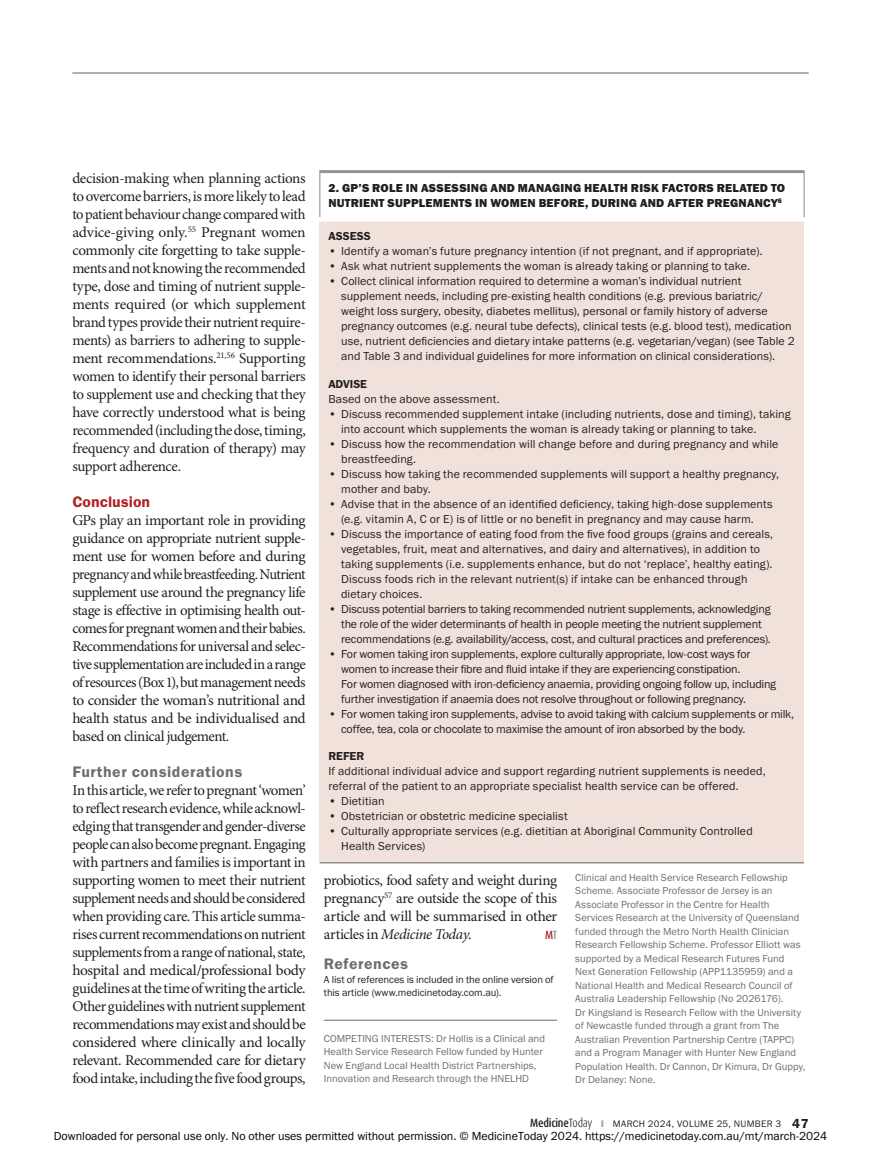
<style>
.page{position:relative;width:881px;height:1161px;background:#fff}
.page>*{position:absolute;margin:0;border:0;box-sizing:border-box;transform-origin:0 0}
.Reference_Head{font:15.75px "Franklin Gothic URW Dem";letter-spacing:.035em;color:#6c6d70}
.Sub_Head_A-FG_Red{font:15.75px "Franklin Gothic URW Dem";letter-spacing:.005em;color:#ae2226}
.Article_Text_no_indent{font:15px/18px "Minion Pro";letter-spacing:-.025em;color:#231f20;text-align:justify}
.Article_Text{font:15px/18px "Minion Pro";letter-spacing:-.03em;color:#231f20;text-align:justify}
.Table_body{font:12px/15px "Franklin Gothic URW Boo";letter-spacing:.005em;color:#231f20}
.Table_body-2{font:12px/15px "Franklin Gothic URW Boo";letter-spacing:-.015em;color:#231f20}
.t1{font:12px "Franklin Gothic URW Boo";color:#000}
.Table_head_1{font:12px/14.2px "Franklin Gothic URW Hea";letter-spacing:.015em;color:#231f20}
.Table_Sub_Head_8{font:12px "Franklin Gothic URW Dem";color:#231f20}
.Article_Text_no_indent-2{font:500 12px "Dax Condensed";color:#ae2226}
.Competing_Interests{font:10.5px/13.5px "Franklin Gothic URW Boo";letter-spacing:.005em;color:#6c6d70}
.Reference_Text{font:10.5px/13.5px "Franklin Gothic URW Boo";letter-spacing:-.005em;color:#231f20}
.t2{font:9.75px "Franklin Gothic URW Boo";letter-spacing:.025em;color:#231f20}
.s1{font-family:"Franklin Gothic URW Dem"}
.s2{font-style:italic}
.s3{color:#939598}
.s4{font-family:"Dax Condensed";font-weight:500;font-size:12px}
.s5{font-family:"Dax Condensed";font-weight:300;font-size:12px}
.s6{color:#a8a9ad}
.s7{font-family:"Franklin Gothic URW Dem";font-size:13.5px}
</style>
<div class="page">
<hr style="left:72px;top:72px;width:736px;height:2px;background:#939598">
<hr style="left:324px;top:1020px;width:233px;height:1px;background:#6c6d70">
<div style="left:320px;top:219px;width:483px;height:644px;background:#f0e2db"></div>
<hr style="left:320px;top:862px;width:483px;height:1px;background:#939393">
<div style="left:319px;top:217px;width:485px;height:5px;background:#fff"></div>
<hr style="left:319px;top:173px;width:1px;height:44px;background:#939598">
<hr style="left:803px;top:173px;width:1px;height:44px;background:#939598">
<hr style="left:319px;top:170px;width:485px;height:3px;background:#939393">
<p class="Article_Text" style="left:72px;top:169px;width:235px">decision-making when planning actions to overcome barriers, is more likely to lead to patient behaviour change compared with advice-giving only.<sup>55</sup> Pregnant women commonly cite forgetting to take supple&shy;ments and not knowing the recommended type, dose and timing of nutrient supple&shy;ments required (or which supplement brand types provide their nutrient require&shy;ments) as barriers to adhering to supple&shy;ment recommendations.<sup>21,56</sup> Supporting women to identify their personal barriers to supplement use and checking that they have correctly understood what is being recommended (including the dose, timing, frequency and duration of therapy) may support adherence.</p>
<p class="Sub_Head_A-FG_Red" style="left:72px;top:492px;width:79px">Conclusion</p>
<p class="Article_Text_no_indent" style="left:72px;top:511px;width:235px">GPs play an important role in providing guidance on appropriate nutrient supple&shy;ment use for women before and during pregnancy and while breastfeeding. Nutrient supplement use around the pregnancy life stage is effective in optimising health out&shy;comes for pregnant women and their babies.<br>Recommendations for universal and selec&shy;tive supplementation are included in a range of resources (Box 1), but management needs to consider the woman’s nutritional and health status and be individualised and based on clinical judgement.</p>
<p class="Reference_Head" style="left:72px;top:762px;width:171px">Further considerations</p>
<p class="Article_Text_no_indent" style="left:72px;top:781px;width:235px">In this article, we refer to pregnant ‘women’ to reflect research evidence, while acknowl&shy;edging that transgender and gender-diverse people can also become pregnant. Engaging with partners and families is important in supporting women to meet their nutrient supplement needs and should be considered when providing care. This article summa&shy;rises current recommendations on nutrient supplements from a range of national, state, hospital and medical/professional body guidelines at the time of writing the article.<br>Other guidelines with nutrient supplement recommendations may exist and should be considered where clinically and locally relevant. Recommended care for dietary food intake, including the five food groups,</p>
<p class="Table_head_1" style="left:328px;top:181px;width:458px">2. GP’S ROLE IN ASSESSING AND MANAGING HEALTH RISK FACTORS RELATED TO<br>NUTRIENT SUPPLEMENTS IN WOMEN BEFORE, DURING AND AFTER PREGNANCY<sup>6</sup></p>
<p class="Table_Sub_Head_8" style="left:328px;top:229px;width:44px">ASSESS</p>
<p class="Table_body" style="left:328px;top:243px;width:435px"><span class="s1">•</span> Identify a woman’s future pregnancy intention (if not pregnant, and if appropriate).</p>
<p class="Table_body" style="left:328px;top:258px;width:423px"><span class="s1">•</span> Ask what nutrient supplements the woman is already taking or planning to take.</p>
<p class="Table_body" style="left:341px;top:273px;width:455px;text-indent:-13px"><span class="s1">•</span> Collect clinical information required to determine a woman’s individual nutrient supplement needs, including pre-existing health conditions (e.g. previous bariatric/ weight loss surgery, obesity, diabetes mellitus), personal or family history of adverse pregnancy outcomes (e.g. neural tube defects), clinical tests (e.g. blood test), medication use, nutrient deficiencies and dietary intake patterns (e.g. vegetarian/vegan) (see Table 2 and Table 3 and individual guidelines for more information on clinical considerations).</p>
<p class="Table_Sub_Head_8" style="left:328px;top:376px;width:40px">ADVISE</p>
<p class="Table_body" style="left:328px;top:391px;width:173px">Based on the above assessment.</p>
<p class="Table_body" style="left:341px;top:406px;width:451px;text-indent:-13px"><span class="s1">•</span> Discuss recommended supplement intake (including nutrients, dose and timing), taking into account which supplements the woman is already taking or planning to take.</p>
<p class="Table_body" style="left:341px;top:436px;width:438px;text-indent:-13px"><span class="s1">•</span> Discuss how the recommendation will change before and during pregnancy and while breastfeeding.</p>
<p class="Table_body" style="left:341px;top:466px;width:439px;text-indent:-13px"><span class="s1">•</span> Discuss how taking the recommended supplements will support a healthy pregnancy, mother and baby.</p>
<p class="Table_body" style="left:328px;top:496px;width:446px;text-align:center"><span class="s1">•</span> Advise that in the absence of an identified deficiency, taking high-dose supplements (e.g. vitamin A, C or E) is of little or no benefit in pregnancy and may cause harm.</p>
<p class="Table_body" style="left:341px;top:526px;width:433px;text-indent:-13px"><span class="s1">•</span> Discuss the importance of eating food from the five food groups (grains and cereals, vegetables, fruit, meat and alternatives, and dairy and alternatives), in addition to taking supplements (i.e. supplements enhance, but do not ‘replace’, healthy eating).<br>Discuss foods rich in the relevant nutrient(s) if intake can be enhanced through dietary choices.</p>
<p class="Table_body-2" style="left:341px;top:601px;width:431px;text-indent:-13px"><span class="s1">•</span> Discuss potential barriers to taking recommended nutrient supplements, acknowledging the role of the wider determinants of health in people meeting the nutrient supplement recommendations (e.g. availability/access, cost, and cultural practices and preferences).</p>
<p class="Table_body-2" style="left:341px;top:646px;width:436px;text-indent:-13px"><span class="s1">•</span> For women taking iron supplements, explore culturally appropriate, low-cost ways for women to increase their fibre and fluid intake if they are experiencing constipation.<br>For women diagnosed with iron-deficiency anaemia, providing ongoing follow up, including further investigation if anaemia does not resolve throughout or following pregnancy.</p>
<p class="Table_body-2" style="left:341px;top:706px;width:454px;text-indent:-13px"><span class="s1">•</span> For women taking iron supplements, advise to avoid taking with calcium supplements or milk, coffee, tea, cola or chocolate to maximise the amount of iron absorbed by the body.</p>
<p class="Table_Sub_Head_8" style="left:328px;top:748px;width:38px">REFER</p>
<p class="Table_body" style="left:328px;top:763px;width:438px">If additional individual advice and support regarding nutrient supplements is needed, referral of the patient to an appropriate specialist health service can be offered.</p>
<p class="Table_body" style="left:328px;top:793px;width:58px"><span class="s1">•</span> Dietitian</p>
<p class="Table_body" style="left:328px;top:808px;width:241px"><span class="s1">•</span> Obstetrician or obstetric medicine specialist</p>
<p class="Table_body" style="left:341px;top:823px;width:413px;text-indent:-13px"><span class="s1">•</span> Culturally appropriate services (e.g. dietitian at Aboriginal Community Controlled<br>Health Services)</p>
<p class="Article_Text_no_indent" style="left:324px;top:871px;width:235px">probiotics, food safety and weight during pregnancy<sup>57</sup> are outside the scope of this article and will be summarised in other articles in <span class="s2">Medicine Today</span>.</p>
<p class="Article_Text_no_indent-2" style="left:544px;top:928px;width:14px">M<span class="s3">T</span></p>
<p class="Reference_Head" style="left:324px;top:954px;width:86px">References</p>
<p class="Reference_Text" style="left:324px;top:972px;width:231px">A list of references is included in the online version of this article (www.medicinetoday.com.au).</p>
<p class="Competing_Interests" style="left:324px;top:1031px;width:223px">COMPETING INTERESTS: Dr Hollis is a Clinical and Health Service Research Fellow funded by Hunter New England Local Health District Partnerships, Innovation and Research through the HNELHD</p>
<p class="Competing_Interests" style="left:575px;top:870px;width:231px">Clinical and Health Service Research Fellowship Scheme. Associate Professor de Jersey is an Associate Professor in the Centre for Health Services Research at the University of Queensland funded through the Metro North Health Clinician Research Fellowship Scheme. Professor Elliott was supported by a Medical Research Futures Fund Next Generation Fellowship (APP1135959) and a National Health and Medical Research Council of Australia Leadership Fellowship (No 2026176).<br>Dr Kingsland is Research Fellow with the University of Newcastle funded through a grant from The Australian Prevention Partnership Centre (TAPPC) and a Program Manager with Hunter New England Population Health. Dr Cannon, Dr Kimura, Dr Guppy, Dr Delaney: None.</p>
<p class="t2" style="left:530px;top:1118px;width:280px"><span class="s4">Medicine</span><span class="s5">Today</span> <span class="s6">❙</span> MARCH 2024, VOLUME 25, NUMBER 3 <span class="s7">47</span></p>
<p class="t1" style="left:54px;top:1128px;width:774px">Downloaded for personal use only. No other uses permitted without permission. © MedicineToday 2024. https://medicinetoday.com.au/mt/march-2024</p>
</div>
